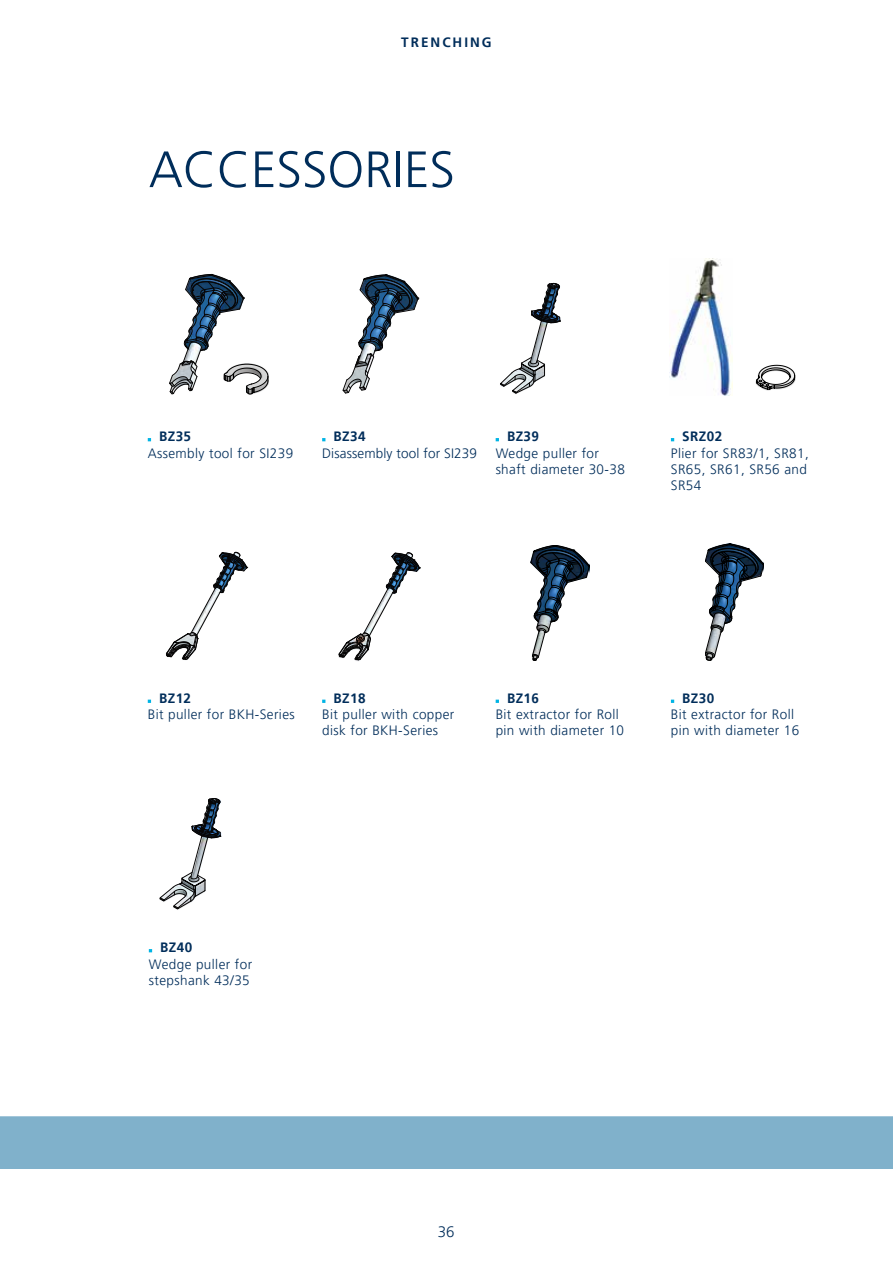
<style>
.page{position:relative;width:893px;height:1263px;background:#fff}
.page>*{position:absolute;margin:0;border:0;box-sizing:border-box;transform-origin:0 0}
.t1{font:300 51px "Frutiger LT Pro";color:#002d5a}
.t2{font:300 15px "Frutiger LT Pro";color:#002d5a}
.t3{font:300 13.5px/16.2px "Frutiger LT Pro";letter-spacing:.03em;color:#002d5a}
.t4{font:700 13.5px "Frutiger LT Pro";letter-spacing:.03em;color:#002d5a}
.t5{font:300 13.5px "Frutiger LT Pro";letter-spacing:.01em;color:#002d5a}
.t6{font:700 13.5px "Frutiger LT Pro";letter-spacing:.15em;color:#002d5a}
</style>
<div class="page">
<svg style="left:166px;top:552px;width:82px;height:108px"></svg>
<svg style="left:160px;top:798px;width:61px;height:111px"></svg>
<svg style="left:339px;top:552px;width:81px;height:108px"></svg>
<svg style="left:343px;top:275px;width:76px;height:118px"></svg>
<svg style="left:531px;top:545px;width:59px;height:116px"></svg>
<svg style="left:500px;top:283px;width:61px;height:110px"></svg>
<svg style="left:705px;top:544px;width:59px;height:117px"></svg>
<img style="left:670px;top:258px;width:62px;height:137px">
<svg style="left:169px;top:274px;width:100px;height:120px"></svg>
<img style="left:755px;top:374px;width:41px;height:17px">
<svg style="left:756px;top:365px;width:39px;height:25px"></svg>
<div style="left:0;top:1116px;width:893px;height:53px;background:#80b1cb"></div>
<p class="t6" style="left:401px;top:34px;width:92px">TRENCHING</p>
<h1 class="t1" style="left:149px;top:140px;width:308px">ACCESSORIES</h1>
<p class="t4" style="left:159px;top:429px;width:33px">BZ35</p>
<p class="t3" style="left:148px;top:445px;width:147px">Assembly tool for SI239</p>
<p class="t4" style="left:334px;top:429px;width:33px">BZ34</p>
<p class="t5" style="left:322px;top:445px;width:156px">Disassembly tool for SI239</p>
<p class="t4" style="left:507px;top:429px;width:33px">BZ39</p>
<p class="t3" style="left:496px;top:445px;width:131px">Wedge puller for shaft diameter 30-38</p>
<p class="t4" style="left:682px;top:429px;width:41px">SRZ02</p>
<p class="t3" style="left:671px;top:445px;width:139px">Plier for SR83/1, SR81,<br>SR65, SR61, SR56 and<br>SR54</p>
<p class="t4" style="left:159px;top:690px;width:33px">BZ12</p>
<p class="t3" style="left:148px;top:706px;width:148px">Bit puller for BKH-Series</p>
<p class="t4" style="left:334px;top:690px;width:33px">BZ18</p>
<p class="t3" style="left:322px;top:706px;width:134px">Bit puller with copper disk for BKH-Series</p>
<p class="t4" style="left:507px;top:690px;width:33px">BZ16</p>
<p class="t3" style="left:496px;top:706px;width:130px">Bit extractor for Roll pin with diameter 10</p>
<p class="t4" style="left:682px;top:690px;width:33px">BZ30</p>
<p class="t3" style="left:671px;top:706px;width:130px">Bit extractor for Roll pin with diameter 16</p>
<p class="t4" style="left:160px;top:940px;width:33px">BZ40</p>
<p class="t3" style="left:149px;top:956px;width:105px">Wedge puller for stepshank 43/35</p>
<p class="t2" style="left:438px;top:1223px;width:18px">36</p>
</div>
